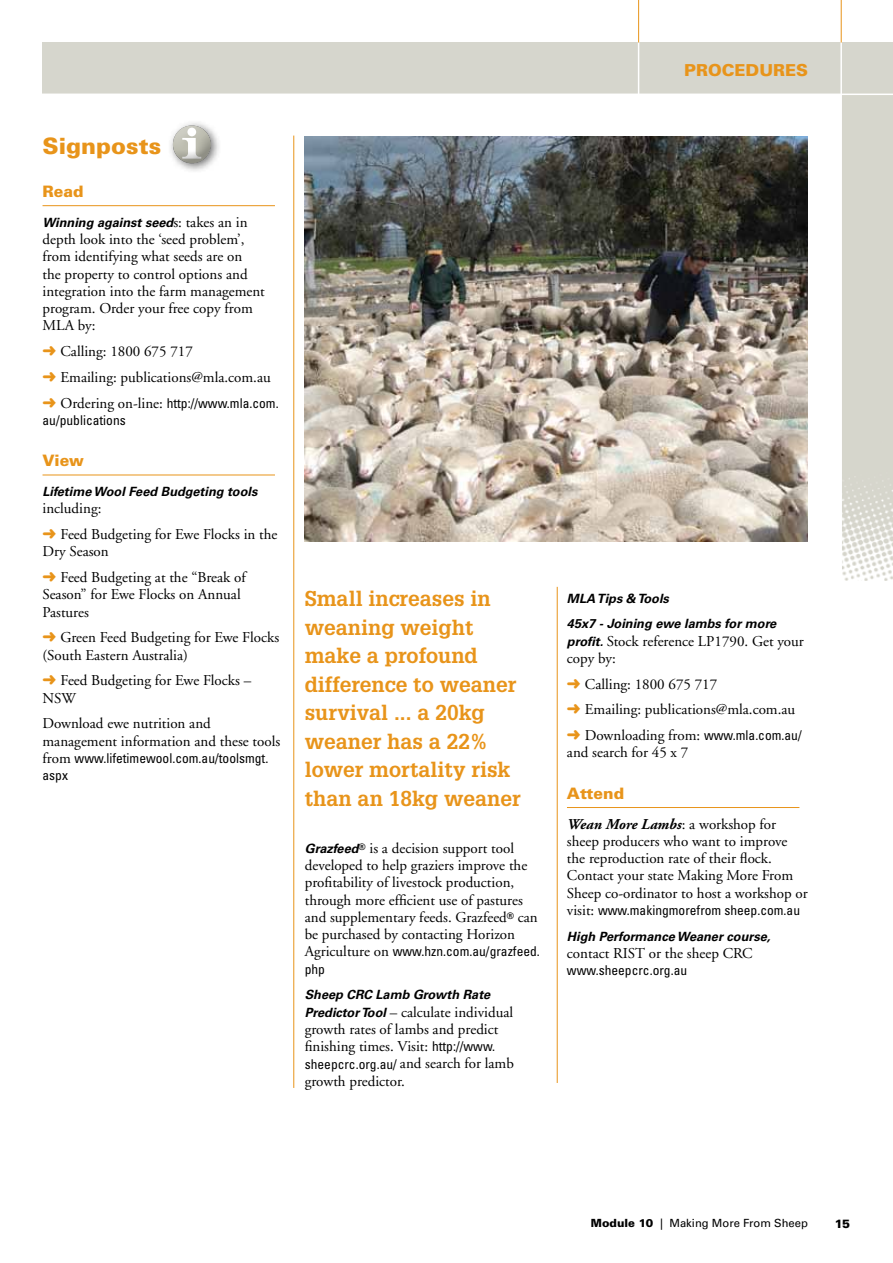
<style>
.page{position:relative;width:893px;height:1263px;background:#fff}
.page>*{position:absolute;margin:0;border:0;box-sizing:border-box;transform-origin:0 0}
.t1{font:900 22.5px "Univers";color:#e8941a}
.t2{font:700 21px/28.5px "Glypha";color:#e8941a}
.t3{font:900 16.5px "Univers";color:#e8941a}
.t4{font:900 15.75px "Univers";color:#e8941a}
.t5{font:15px/17.2px "Adobe Garamond";color:#000}
.t6{font:condensed 13.5px/17.2px "Univers";color:#000}
.t7{font:italic 700 12.75px/25.8px "Univers";color:#000}
.t8{font:900 12px "Univers";color:#000}
.t9{font:11.25px "Univers";color:#000}
.s1{font-family:"Adobe Garamond";font-weight:400;font-style:normal;font-size:15px}
.s2{color:#e8941a}
.s3{font-family:"Adobe Garamond";font-stretch:normal;font-size:15px}
.s4{font-family:"Univers";font-weight:700;font-style:italic;font-size:12.75px}
.s5{font-family:"Univers";font-stretch:condensed;font-size:13.5px}
.s6{font-weight:700;font-style:italic}
.s7{font-weight:900}
</style>
<div class="page">
<div style="left:43px;top:43px;width:850px;height:51px;background:#d6d6cd"></div>
<img style="left:842px;top:93px;width:51px;height:487px">
<hr style="left:638px;top:42px;width:1px;height:54px;background:#fff">
<hr style="left:840px;top:39px;width:2px;height:538px;background:#fff">
<hr style="left:841px;top:0;width:1px;height:43px;background:#e8941a">
<hr style="left:638px;top:0;width:1px;height:43px;background:#e8941a">
<hr style="left:36px;top:94px;width:857px;height:1px;background:#fff">
<hr style="left:557px;top:587px;width:1px;height:496px;background:#e8941a">
<hr style="left:293px;top:136px;width:1px;height:952px;background:#e8941a">
<hr style="left:43px;top:205px;width:232px;height:1px;background:#e8941a">
<hr style="left:43px;top:475px;width:232px;height:1px;background:#e8941a">
<img style="left:305px;top:136px;width:503px;height:405px">
<hr style="left:567px;top:807px;width:232px;height:1px;background:#e8941a">
<div style="left:166px;top:129px;width:65px;height:55px;background:#000;opacity:.25"></div>
<p class="t3" style="left:684px;top:60px;width:125px">PROCEDURES</p>
<h1 class="t1" style="left:43px;top:132px;width:120px">Signposts</h1>
<p class="t4" style="left:43px;top:181px;width:43px">Read</p>
<p class="t7" style="left:43px;top:209px;width:207px">Winning against seed<span class="s1">s: takes an in</span></p>
<p class="t5" style="left:43px;top:231px;width:224px">depth look into the ‘seed problem’, from identifying what seeds are on<br>the property to control options and integration into the farm management program. Order your free copy from<br>MLA by:</p>
<p class="t5" style="left:43px;top:339px;width:230px;line-height:25.8px"><span class="s2">➜</span> Calling: 1800 675 717<br><span class="s2">➜</span> Emailing: publications@mla.com.au</p>
<p class="t6" style="left:43px;top:394px;width:238px"><span class="s2">➜</span> <span class="s3">Ordering on-line:</span> http://www.mla.com. au/publications</p>
<p class="t4" style="left:43px;top:451px;width:43px">View</p>
<p class="t7" style="left:43px;top:479px;width:216px">Lifetime Wool Feed Budgeting tools</p>
<p class="t5" style="left:43px;top:496px;width:236px;line-height:25.8px">including:<br><span class="s2">➜</span> Feed Budgeting for Ewe Flocks in the</p>
<p class="t5" style="left:43px;top:539px;width:205px;line-height:25.8px">Dry Season<br><span class="s2">➜</span> Feed Budgeting at the “Break of</p>
<p class="t5" style="left:43px;top:586px;width:200px">Season” for Ewe Flocks on Annual<br>Pastures</p>
<p class="t5" style="left:43px;top:629px;width:238px"><span class="s2">➜</span> Green Feed Budgeting for Ewe Flocks (South Eastern Australia)</p>
<p class="t5" style="left:43px;top:672px;width:210px"><span class="s2">➜</span> Feed Budgeting for Ewe Flocks –<br>NSW</p>
<p class="t5" style="left:43px;top:715px;width:239px">Download ewe nutrition and management information and these tools</p>
<p class="t6" style="left:43px;top:749px;width:227px"><span class="s3">from</span> www.lifetimewool.com.au/toolsmgt. aspx</p>
<h2 class="t2" style="left:305px;top:584px;width:217px">Small increases in weaning weight make a profound difference to weaner survival ... a 20kg weaner has a 22% lower mortality risk than an 18kg weaner</h2>
<p class="t7" style="left:567px;top:585px;width:211px">MLA Tips &amp; Tools<br>45x7 - Joining ewe lambs for more</p>
<p class="t5" style="left:567px;top:633px;width:238px"><span class="s4">profit.</span> Stock reference LP1790. Get your copy by:</p>
<p class="t5" style="left:567px;top:671px;width:236px;line-height:25.8px"><span class="s2">➜</span> Calling: 1800 675 717<br><span class="s2">➜</span> Emailing: publications@mla.com.au <span class="s2">➜</span> Downloading from: <span class="s5">www.mla.com.au/</span></p>
<p class="t5" style="left:567px;top:744px;width:123px">and search for 45 x 7</p>
<p class="t4" style="left:567px;top:783px;width:59px">Attend</p>
<p class="t5" style="left:567px;top:816px;width:242px"><span class="s6">Wean More Lambs</span>: a workshop for sheep producers who want to improve the reproduction rate of their flock.<br>Contact your state Making More From Sheep co-ordinator to host a workshop or</p>
<p class="t6" style="left:567px;top:901px;width:235px"><span class="s3">visit:</span> www.makingmorefrom sheep.com.au</p>
<p class="t7" style="left:567px;top:923px;width:205px">High Performance Weaner course,</p>
<p class="t5" style="left:567px;top:945px;width:187px">contact RIST or the sheep CRC</p>
<p class="t6" style="left:567px;top:961px;width:122px">www.sheepcrc.org.au</p>
<p class="t5" style="left:305px;top:840px;width:235px"><span class="s4">Grazfeed</span><sup>®</sup> is a decision support tool developed to help graziers improve the profitability of livestock production, through more efficient use of pastures and supplementary feeds. Grazfeed<sup>®</sup> can be purchased by contacting Horizon</p>
<p class="t6" style="left:305px;top:943px;width:237px"><span class="s3">Agriculture on</span> www.hzn.com.au/grazfeed. php</p>
<p class="t7" style="left:305px;top:982px;width:187px">Sheep CRC Lamb Growth Rate</p>
<p class="t5" style="left:305px;top:1004px;width:210px"><span class="s4">Predictor Tool</span> – calculate individual growth rates of lambs and predict finishing times. Visit: <span class="s5">http://www.</span></p>
<p class="t6" style="left:305px;top:1055px;width:211px">sheepcrc.org.au/ <span class="s3">and search for lamb</span></p>
<p class="t5" style="left:305px;top:1073px;width:102px">growth predictor.</p>
<p class="t9" style="left:591px;top:1217px;width:219px"><span class="s7">Module 10</span> | Making More From Sheep</p>
<p class="t8" style="left:835px;top:1216px;width:17px">15</p>
</div>
